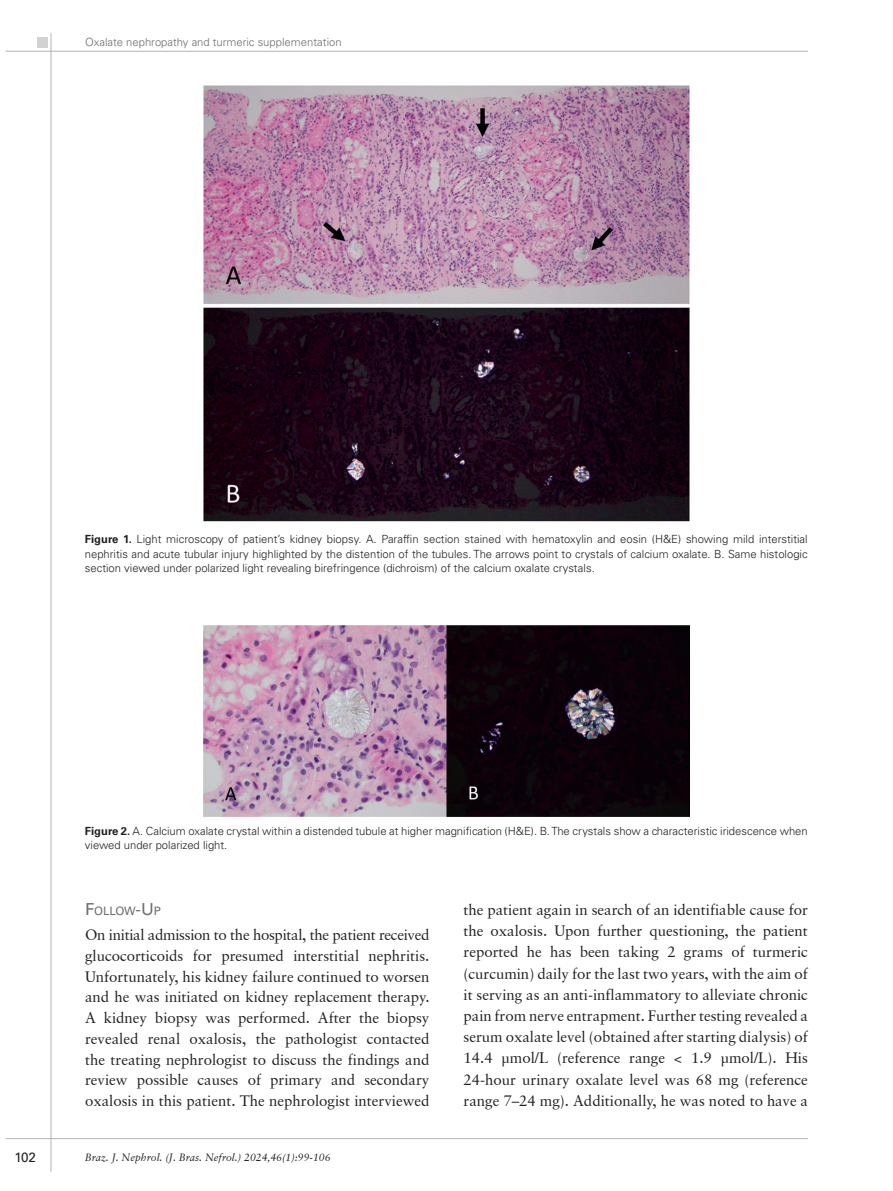
<style>
.page{position:relative;width:893px;height:1191px;background:#fff}
.page>*{position:absolute;margin:0;border:0;box-sizing:border-box;transform-origin:0 0}
.Texto_-_1º_paragráfo{font:15px/21.1px "Garamond Retrospective S Si";color:#231f20;text-align:justify}
.t1{font:13.5px "Univers LT Std";color:#231f20}
.Negrito{font:11.55px "Univers LT Std";color:#6c6d70}
.Legenda{font:300 11.25px/14.2px "Univers LT Std";color:#231f20}
.t2{font:300 11.25px "Univers LT Std";color:#6c6d70}
.t3{font:italic 10.5px "Garamond Retrospective S Si";color:#231f20}
.s1{font-weight:700}
.s2{font-size:16.5px}
</style>
<div class="page">
<div style="left:37px;top:37px;width:11px;height:11px;background:#d1d2d4"></div>
<hr style="left:51px;top:33px;width:1px;height:1138px;background:#b2b3b7">
<hr style="left:6px;top:1138px;width:802px;height:1px;background:#b2b3b7">
<hr style="left:6px;top:51px;width:802px;height:1px;background:#b2b3b7">
<img style="left:203px;top:626px;width:486px;height:190px">
<img style="left:203px;top:85px;width:486px;height:437px">
<p class="t2" style="left:85px;top:36px;width:258px">Oxalate nephropathy and turmeric supplementation</p>
<p class="Legenda" style="left:85px;top:532px;width:724px;text-align:justify"><span class="s1">Figure 1.</span> Light microscopy of patient’s kidney biopsy. A. Paraffin section stained with hematoxylin and eosin (H&amp;E) showing mild interstitial nephritis and acute tubular injury highlighted by the distention of the tubules. The arrows point to crystals of calcium oxalate. B. Same histologic section viewed under polarized light revealing birefringence (dichroism) of the calcium oxalate crystals.</p>
<p class="t1" style="left:14px;top:1149px;width:23px">102</p>
<p class="Legenda" style="left:85px;top:824px;width:724px"><span class="s1">Figure 2.</span> A. Calcium oxalate crystal within a distended tubule at higher magnification (H&amp;E). B. The crystals show a characteristic iridescence when viewed under polarized light.</p>
<p class="Negrito" style="left:85px;top:904px;width:77px"><span class="s2">F</span>OLLOW<span class="s2">-U</span> P</p>
<p class="Texto_-_1º_paragráfo" style="left:85px;top:924px;width:346px;line-height:20.7px">On initial admission to the hospital, the patient received glucocorticoids for presumed interstitial nephritis.<br>Unfortunately, his kidney failure continued to worsen and he was initiated on kidney replacement therapy.<br>A kidney biopsy was performed. After the biopsy revealed renal oxalosis, the pathologist contacted the treating nephrologist to discuss the findings and review possible causes of primary and secondary oxalosis in this patient. The nephrologist interviewed</p>
<p class="t3" style="left:85px;top:1151px;width:247px">Braz. J. Nephrol. (J. Bras. Nefrol.) 2024,46(1):99-106</p>
<p class="Texto_-_1º_paragráfo" style="left:463px;top:899px;width:346px">the patient again in search of an identifiable cause for the oxalosis. Upon further questioning, the patient reported he has been taking 2 grams of turmeric (curcumin) daily for the last two years, with the aim of it serving as an anti-inflammatory to alleviate chronic pain from nerve entrapment. Further testing revealed a serum oxalate level (obtained after starting dialysis) of 14.4 µmol/L (reference range &lt; 1.9 µmol/L). His 24-hour urinary oxalate level was 68 mg (reference range 7–24 mg). Additionally, he was noted to have a</p>
</div>
